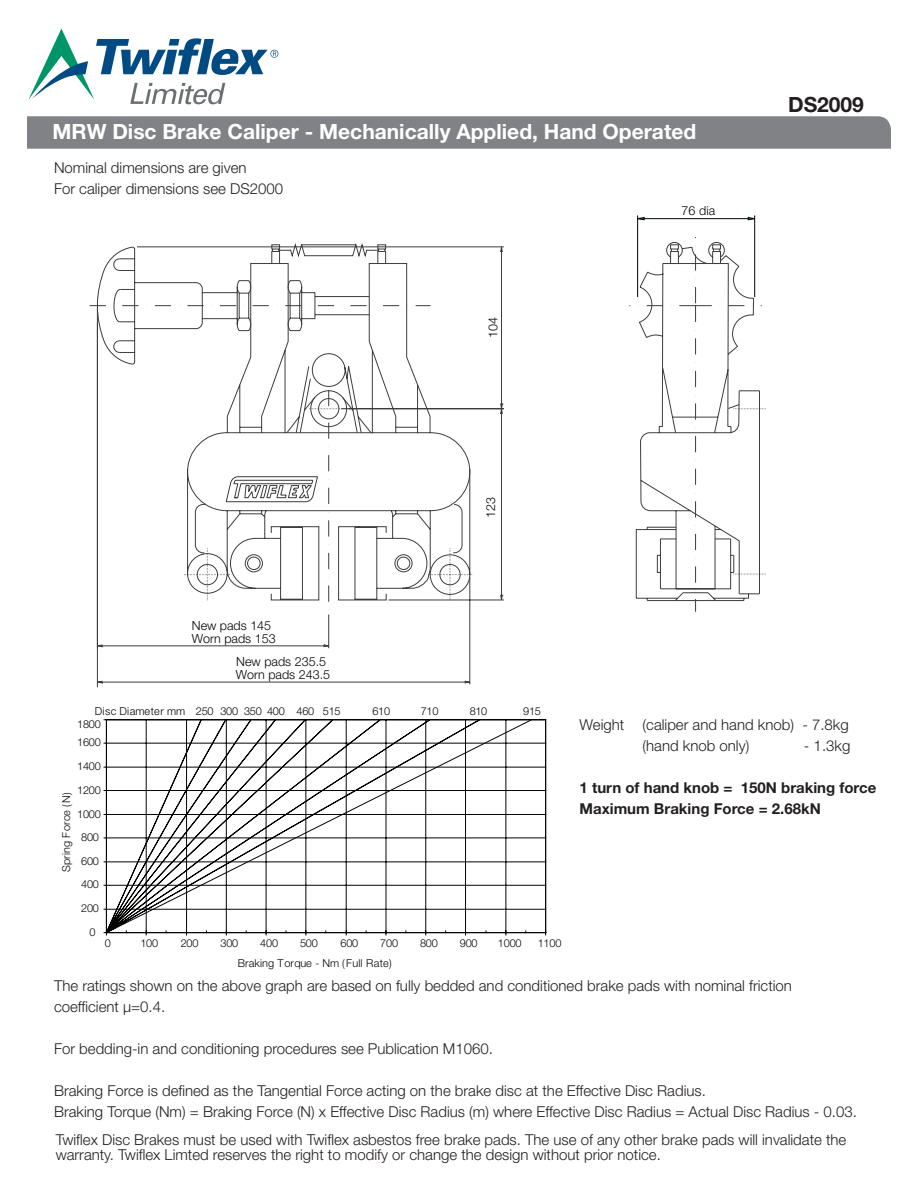
<style>
.page{position:relative;width:918px;height:1188px;background:#fff}
.page>*{position:absolute;margin:0;border:0;box-sizing:border-box;transform-origin:0 0}
.t1{font:700 21px "Helvetica Neue LT Std";color:#fff}
.t2{font:700 21px "Helvetica Neue LT Std";color:#231f20}
.t3{font:300 15px/15px "Helvetica Neue LT Std";color:#231f20}
.t4{font:700 15px "Helvetica Neue LT Std";color:#231f20}
.t5{font:300 12.6px/13px "Helvetica Neue LT Std";color:#040503}
.t6{font:300 10.95px "Helvetica Neue LT Std";letter-spacing:-.015em;color:#040503}
.t7{font:300 10.95px "Helvetica Neue LT Std";letter-spacing:.005em;color:#040503}
</style>
<div class="page">
<svg style="left:28px;top:28px;width:250px;height:76px"></svg>
<div style="left:27px;top:116px;width:864px;height:33px;background:#808285"></div>
<svg style="left:96px;top:242px;width:664px;height:442px"></svg>
<hr style="left:637px;top:215px;width:1px;height:82px;background:#040503">
<hr style="left:754px;top:215px;width:1px;height:82px;background:#040503">
<hr style="left:638px;top:218px;width:117px;height:1px;background:#040503">
<svg style="left:637px;top:216px;width:8px;height:5px"></svg>
<svg style="left:747px;top:216px;width:9px;height:5px"></svg>
<svg style="left:103px;top:719px;width:443px;height:217px"></svg>
<svg style="left:106px;top:720px;width:427px;height:213px"></svg>
<p class="t1" style="left:52px;top:118px;width:645px">MRW Disc Brake Caliper - Mechanically Applied, Hand Operated</p>
<p class="t3" style="left:54px;top:160px;width:194px">Nominal dimensions are given</p>
<p class="t3" style="left:54px;top:181px;width:231px">For caliper dimensions see DS2000</p>
<p class="t5" style="left:192px;top:619px;width:85px;line-height:12.6px">New pads 145<br>Worn pads 153</p>
<p class="t5" style="left:236px;top:655px;width:96px">New pads 235.5<br>Worn pads 243.5</p>
<p class="t5" style="left:486px;top:338px;width:22px;rotate:-90deg">401</p>
<p class="t5" style="left:484px;top:518px;width:22px;rotate:-90deg">321</p>
<p class="t6" style="left:95px;top:705px;width:247px">Disc Diameter mm 250 300 350 400 460 515</p>
<p class="t6" style="left:373px;top:705px;width:19px">610</p>
<p class="t6" style="left:421px;top:705px;width:19px">710</p>
<p class="t6" style="left:470px;top:705px;width:19px">810</p>
<p class="t6" style="left:523px;top:705px;width:19px">915</p>
<p class="t5" style="left:682px;top:204px;width:35px">76 dia</p>
<p class="t2" style="left:788px;top:91px;width:77px">DS2009</p>
<p class="t6" style="left:77px;top:718px;width:25px">1800</p>
<p class="t6" style="left:77px;top:736px;width:25px">1600</p>
<p class="t6" style="left:77px;top:760px;width:25px">1400</p>
<p class="t6" style="left:77px;top:783px;width:25px">1200</p>
<p class="t6" style="left:59px;top:872px;width:81px;rotate:-90deg">S gni rp F ecro N( )</p>
<p class="t6" style="left:77px;top:807px;width:25px">1000</p>
<p class="t6" style="left:81px;top:831px;width:19px">800</p>
<p class="t6" style="left:81px;top:854px;width:19px">600</p>
<p class="t6" style="left:81px;top:878px;width:19px">400</p>
<p class="t6" style="left:81px;top:902px;width:19px">200</p>
<p class="t6" style="left:89px;top:925px;width:8px">0</p>
<p class="t6" style="left:105px;top:936px;width:8px">0</p>
<p class="t6" style="left:140px;top:936px;width:19px">100</p>
<p class="t6" style="left:181px;top:936px;width:19px">200</p>
<p class="t6" style="left:221px;top:936px;width:19px">300</p>
<p class="t6" style="left:260px;top:936px;width:19px">400</p>
<p class="t6" style="left:300px;top:936px;width:19px">500</p>
<p class="t6" style="left:340px;top:936px;width:19px">600</p>
<p class="t6" style="left:380px;top:936px;width:19px">700</p>
<p class="t6" style="left:420px;top:936px;width:19px">800</p>
<p class="t6" style="left:460px;top:936px;width:19px">900</p>
<p class="t6" style="left:498px;top:936px;width:25px">1000</p>
<p class="t6" style="left:538px;top:936px;width:25px">1100</p>
<p class="t7" style="left:238px;top:956px;width:155px">Braking Torque - Nm (Full Rate)</p>
<p class="t3" style="left:580px;top:717px;width:271px">Weight (caliper and hand knob) - 7.8kg</p>
<p class="t3" style="left:643px;top:738px;width:108px">(hand knob only)</p>
<p class="t3" style="left:804px;top:738px;width:48px">- 1.3kg</p>
<p class="t4" style="left:580px;top:778px;width:298px">1 turn of hand knob = 150N braking force</p>
<p class="t4" style="left:580px;top:799px;width:243px">Maximum Braking Force = 2.68kN</p>
<p class="t3" style="left:54px;top:978px;width:739px">The ratings shown on the above graph are based on fully bedded and conditioned brake pads with nominal friction</p>
<p class="t3" style="left:54px;top:999px;width:113px">coefficient µ=0.4.</p>
<p class="t3" style="left:54px;top:1041px;width:441px">For bedding-in and conditioning procedures see Publication M1060.</p>
<p class="t3" style="left:54px;top:1083px;width:653px">Braking Force is defined as the Tangential Force acting on the brake disc at the Effective Disc Radius.</p>
<p class="t3" style="left:54px;top:1104px;width:804px">Braking Torque (Nm) = Braking Force (N) x Effective Disc Radius (m) where Effective Disc Radius = Actual Disc Radius - 0.03.</p>
<p class="t3" style="left:56px;top:1132px;width:792px">Twiflex Disc Brakes must be used with Twiflex asbestos free brake pads. The use of any other brake pads will invalidate the warranty. Twiflex Limted reserves the right to modify or change the design without prior notice.</p>
</div>
